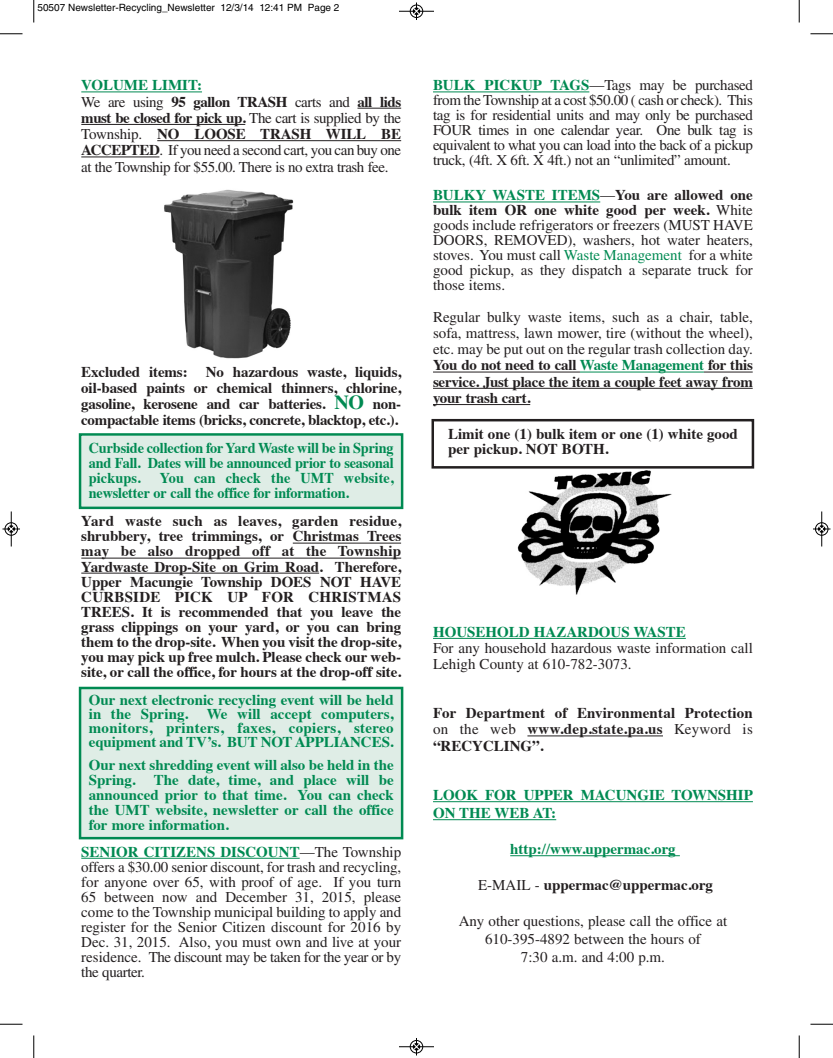
<style>
.page{position:relative;width:833px;height:1058px;background:#fff}
.page>*{position:absolute;margin:0;border:0;box-sizing:border-box;transform-origin:0 0}
.t1{font:15px/15px "Times";color:#231f20;text-align:justify}
.t2{font:700 15px/15px "Times";letter-spacing:-.005em;color:#231f20;text-align:justify}
.t3{font:700 15px/15px "Times";color:#008a52;text-align:justify}
.t4{font:15px/16.2px "Times";letter-spacing:-.03em;color:#231f20}
.t5{font:700 15px/15px "Times";color:#008a52;text-align:justify;scale:.95 1}
.t6{font:10px "Helvetica";color:#000}
.s1{font-weight:700;color:#008a52}
.s2{font-weight:700}
.s3{font-size:20px;color:#008a52}
.s4{color:#008a52}
.s5{font-weight:400}
</style>
<div class="page">
<div style="left:81px;top:435px;width:320px;height:71px;background:#dfede6"></div>
<div style="left:79px;top:433px;width:324px;height:76px;border:2px solid #008a52"></div>
<div style="left:81px;top:689px;width:320px;height:148px;background:#dfede6"></div>
<div style="left:79px;top:686px;width:324px;height:153px;border:2px solid #008a52"></div>
<hr style="left:81px;top:91px;width:121px;height:1px;background:#008a52">
<hr style="left:357px;top:108px;width:44px;height:1px;background:#231f20">
<hr style="left:81px;top:124px;width:164px;height:1px;background:#231f20">
<hr style="left:157px;top:140px;width:244px;height:1px;background:#231f20">
<hr style="left:81px;top:156px;width:78px;height:1px;background:#231f20">
<hr style="left:293px;top:542px;width:108px;height:1px;background:#231f20">
<hr style="left:81px;top:557px;width:320px;height:1px;background:#231f20">
<hr style="left:81px;top:572px;width:238px;height:1px;background:#231f20">
<hr style="left:81px;top:857px;width:219px;height:1px;background:#008a52">
<hr style="left:433px;top:91px;width:156px;height:1px;background:#008a52">
<hr style="left:433px;top:201px;width:167px;height:1px;background:#008a52">
<hr style="left:433px;top:371px;width:147px;height:1px;background:#231f20">
<hr style="left:580px;top:371px;width:124px;height:1px;background:#008a52">
<hr style="left:704px;top:371px;width:48px;height:1px;background:#231f20">
<hr style="left:433px;top:388px;width:319px;height:1px;background:#231f20">
<hr style="left:433px;top:404px;width:97px;height:1px;background:#231f20">
<hr style="left:433px;top:638px;width:252px;height:1px;background:#008a52">
<hr style="left:527px;top:735px;width:136px;height:1px;background:#231f20">
<hr style="left:433px;top:801px;width:319px;height:1px;background:#008a52">
<hr style="left:433px;top:819px;width:123px;height:1px;background:#008a52">
<hr style="left:510px;top:855px;width:169px;height:1px;background:#008a52">
<img style="left:504px;top:468px;width:168px;height:127px">
<div style="left:431px;top:419px;width:323px;height:49px;border:2px solid #231f20"></div>
<img style="left:164px;top:189px;width:130px;height:170px">
<svg style="left:33px;top:0;width:2px;height:22px"></svg>
<svg style="left:0;top:33px;width:22px;height:2px"></svg>
<svg style="left:798px;top:0;width:2px;height:22px"></svg>
<svg style="left:810px;top:33px;width:22px;height:2px"></svg>
<svg style="left:33px;top:1035px;width:2px;height:23px"></svg>
<svg style="left:0;top:1023px;width:22px;height:2px"></svg>
<svg style="left:798px;top:1035px;width:2px;height:23px"></svg>
<svg style="left:810px;top:1023px;width:22px;height:2px"></svg>
<hr style="left:399px;top:11px;width:35px;height:1px;background:#000">
<div style="left:410px;top:5px;width:13px;height:13px;border:1px solid #000;border-radius:50%"></div>
<svg style="left:413px;top:2px;width:6px;height:18px"></svg>
<hr style="left:399px;top:1046px;width:35px;height:1px;background:#000">
<div style="left:410px;top:1040px;width:13px;height:13px;border:1px solid #000;border-radius:50%"></div>
<svg style="left:413px;top:1038px;width:6px;height:17px"></svg>
<hr style="left:11px;top:511px;width:1px;height:35px;background:#000">
<div style="left:5px;top:522px;width:13px;height:13px;border:1px solid #000;border-radius:50%"></div>
<svg style="left:2px;top:526px;width:18px;height:6px"></svg>
<hr style="left:821px;top:511px;width:1px;height:35px;background:#000">
<div style="left:815px;top:522px;width:13px;height:13px;border:1px solid #000;border-radius:50%"></div>
<svg style="left:813px;top:526px;width:17px;height:6px"></svg>
<p class="t6" style="left:38px;top:4px;width:303px">50507 Newsletter-Recycling_Newsletter 12/3/14 12:41 PM Page 2</p>
<p class="t4" style="left:81px;top:79px;width:321px"><span class="s1">VOLUME LIMIT:<br></span>We are using <span class="s2">95 gallon TRASH</span> carts and <span class="s2">all lids must be closed for pick up.</span> The cart is supplied by the Township. <span class="s2">NO LOOSE TRASH WILL BE ACCEPTED</span>. If you need a second cart, you can buy one at the Township for $55.00. There is no extra trash fee.</p>
<p class="t2" style="left:81px;top:365px;width:321px;line-height:16.2px">Excluded items: No hazardous waste, liquids, oil-based paints or chemical thinners, chlorine, gasoline, kerosene and car batteries. <span class="s3">NO</span> non&shy;compactable items (bricks, concrete, blacktop, etc.).</p>
<p class="t5" style="left:89px;top:441px;width:322px">Curbside collection forYard Waste will be in Spring and Fall. Dates will be announced prior to seasonal pickups.</p>
<p class="t5" style="left:89px;top:471px;width:322px;text-indent:71px">You can check the UMT website, newsletter or call the office for information.</p>
<p class="t2" style="left:81px;top:515px;width:321px">Yard waste such as leaves, garden residue, shrubbery, tree trimmings, or Christmas Trees may be also dropped off at the Township Yardwaste Drop-Site on Grim Road. Therefore, Upper Macungie Township DOES NOT HAVE CURBSIDE PICK UP FOR CHRISTMAS TREES. It is recommended that you leave the grass clippings on your yard, or you can bring them to the drop-site. When you visit the drop-site, you may pick up free mulch. Please check our web&shy;site, or call the office, for hours at the drop-off site.</p>
<p class="t3" style="left:89px;top:694px;width:306px;line-height:13.8px">Our next electronic recycling event will be held in the Spring. We will accept computers, monitors, printers, faxes, copiers, stereo equipment and TV’s. BUT NOT APPLIANCES.</p>
<p class="t3" style="left:89px;top:759px;width:306px">Our next shredding event will also be held in the Spring. The date, time, and place will be announced prior to that time. You can check the UMT website, newsletter or call the office for more information.</p>
<p class="t1" style="left:81px;top:845px;width:321px"><span class="s1">SENIOR CITIZENS DISCOUNT</span>—The Township offers a $30.00 senior discount, for trash and recycling, for anyone over 65, with proof of age. If you turn 65 between now and December 31, 2015, please come to the Township municipal building to apply and register for the Senior Citizen discount for 2016 by Dec. 31, 2015. Also, you must own and live at your residence. The discount may be taken for the year or by the quarter.</p>
<p class="t1" style="left:433px;top:79px;width:321px"><span class="s1">BULK PICKUP TAGS</span>—Tags may be purchased from the Township at a cost $50.00 ( cash or check). This tag is for residential units and may only be purchased FOUR times in one calendar year. One bulk tag is equivalent to what you can load into the back of a pickup truck, (4ft. X 6ft. X 4ft.) not an “unlimited” amount.</p>
<p class="t1" style="left:433px;top:189px;width:321px"><span class="s1">BULKY WASTE ITEMS</span>—<span class="s2">You are allowed one bulk item OR one white good per week.</span> White goods include refrigerators or freezers (MUST HAVE DOORS, REMOVED), washers, hot water heaters, stoves. You must call <span class="s4">Waste Management</span> for a white good pickup, as they dispatch a separate truck for those items.</p>
<p class="t1" style="left:433px;top:310px;width:321px;line-height:16.2px">Regular bulky waste items, such as a chair, table, sofa, mattress, lawn mower, tire (without the wheel), etc. may be put out on the regular trash collection day.<br><span class="s2">You do not need to call</span> <span class="s1">Waste Management</span> <span class="s2">for this service. Just place the item a couple feet away from your trash cart.</span></p>
<p class="t2" style="left:448px;top:428px;width:291px">Limit one (1) bulk item or one (1) white good per pickup. NOT BOTH.</p>
<p class="t3" style="left:433px;top:625px;width:254px">HOUSEHOLD HAZARDOUS WASTE</p>
<p class="t1" style="left:433px;top:641px;width:321px;line-height:16.2px">For any household hazardous waste information call<br>Lehigh County at 610-782-3073.</p>
<p class="t2" style="left:433px;top:706px;width:321px;line-height:16.2px">For Department of Environmental Protection <span class="s5">on the web</span> www.dep.state.pa.us <span class="s5">Keyword is </span>“RECYCLING”.</p>
<p class="t3" style="left:433px;top:787px;width:321px;line-height:18px">LOOK FOR UPPER MACUNGIE TOWNSHIP<br>ON THE WEB AT:</p>
<p class="t3" style="left:510px;top:842px;width:167px">http://www.uppermac.org</p>
<p class="t2" style="left:478px;top:878px;width:236px"><span class="s5">E-MAIL -</span> uppermac@uppermac.org</p>
<p class="t1" style="left:458px;top:913px;width:270px;line-height:18px;text-align:center">Any other questions, please call the office at<br>610-395-4892 between the hours of<br>7:30 a.m. and 4:00 p.m.</p>
</div>
